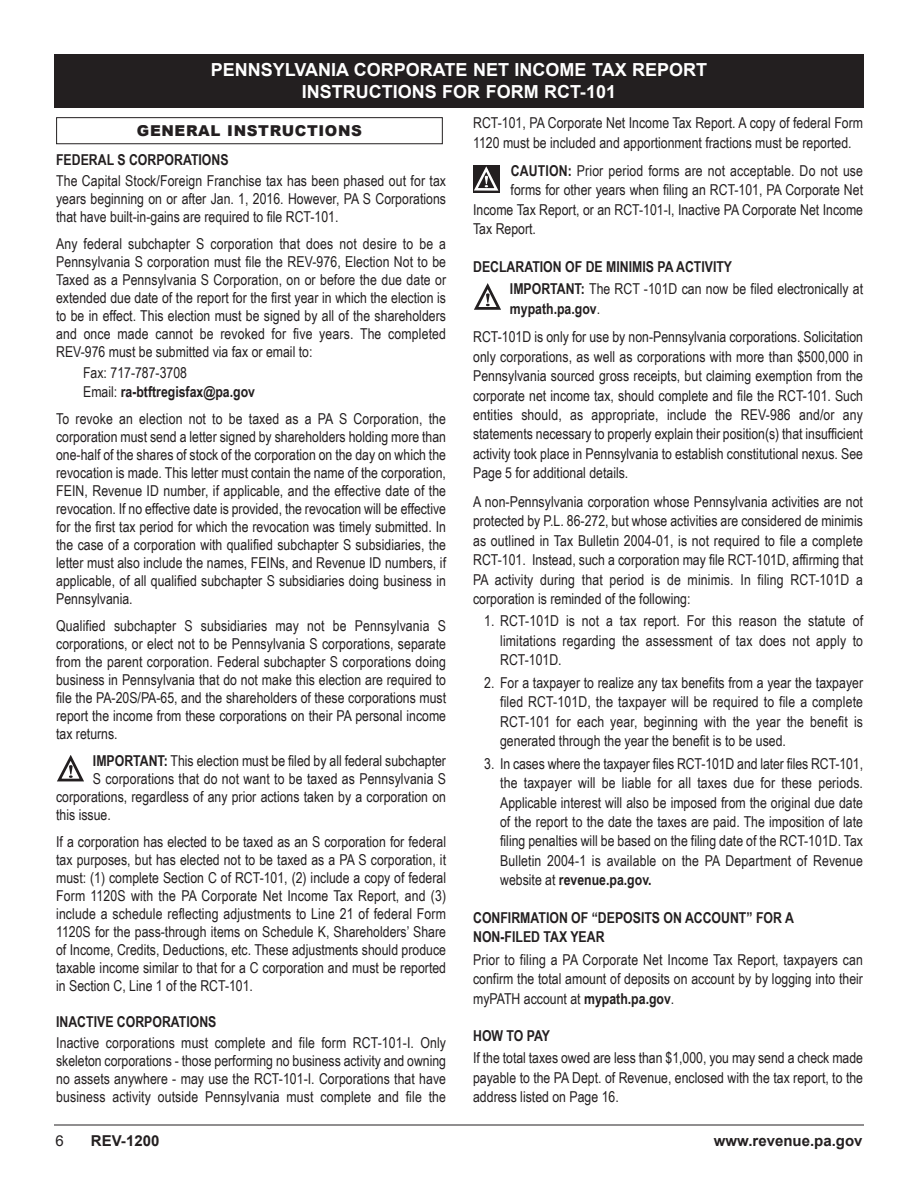
<style>
.page{position:relative;width:918px;height:1188px;background:#fff}
.page>*{position:absolute;margin:0;border:0;box-sizing:border-box;transform-origin:0 0}
.t1{font:700 18px "Arial";color:#fff}
.t2{font:15px/18px "Arial Narrow";color:#231f20;text-align:justify}
.t3{font:700 15px/19.5px "Arial Narrow";color:#231f20}
.t4{font:700 15px "Arial";color:#231f20}
.t5{font:900 15px "Arial";letter-spacing:.04em;color:#231f20}
.t6{font:15px "Arial";color:#231f20}
.s1{font-weight:700}
</style>
<div class="page">
<div style="left:56px;top:117px;width:387px;height:27px;border:1px solid #231f20"></div>
<svg style="left:57px;top:755px;width:27px;height:27px"></svg>
<div style="left:473px;top:165px;width:27px;height:27px;background:#231f20"></div>
<svg style="left:474px;top:166px;width:25px;height:25px"></svg>
<svg style="left:474px;top:283px;width:27px;height:27px"></svg>
<div style="left:54px;top:54px;width:810px;height:54px;background:#231f20"></div>
<hr style="left:54px;top:1125px;width:810px;height:1px;background:#231f20">
<p class="t1" style="left:211px;top:60px;width:498px">PENNSYLVANIA CORPORATE NET INCOME TAX REPORT</p>
<p class="t1" style="left:302px;top:82px;width:316px">INSTRUCTIONS FOR FORM RCT-101</p>
<p class="t5" style="left:137px;top:119px;width:226px">GENERAL INSTRUCTIONS</p>
<p class="t3" style="left:56px;top:150px;width:174px">FEDERAL S CORPORATIONS</p>
<p class="t2" style="left:56px;top:172px;width:391px">The Capital Stock/Foreign Franchise tax has been phased out for tax years beginning on or after Jan. 1, 2016. However, PA S Corporations that have built-in-gains are required to file RCT-101.</p>
<p class="t2" style="left:56px;top:235px;width:391px">Any federal subchapter S corporation that does not desire to be a Pennsylvania S corporation must file the REV-976, Election Not to be Taxed as a Pennsylvania S Corporation, on or before the due date or extended due date of the report for the first year in which the election is to be in effect. This election must be signed by all of the shareholders and once made cannot be revoked for five years. The completed REV-976 must be submitted via fax or email to:</p>
<p class="t2" style="left:83px;top:364px;width:173px">Fax: 717-787-3708<br>Email: <span class="s1">ra-btftregisfax@pa.gov</span></p>
<p class="t2" style="left:56px;top:409px;width:391px">To revoke an election not to be taxed as a PA S Corporation, the corporation must send a letter signed by shareholders holding more than one-half of the shares of stock of the corporation on the day on which the revocation is made. This letter must contain the name of the corporation, FEIN, Revenue ID number, if applicable, and the effective date of the revocation. If no effective date is provided, the revocation will be effective for the first tax period for which the revocation was timely submitted. In the case of a corporation with qualified subchapter S subsidiaries, the letter must also include the names, FEINs, and Revenue ID numbers, if applicable, of all qualified subchapter S subsidiaries doing business in Pennsylvania.</p>
<p class="t2" style="left:56px;top:616px;width:391px">Qualified subchapter S subsidiaries may not be Pennsylvania S corporations, or elect not to be Pennsylvania S corporations, separate from the parent corporation. Federal subchapter S corporations doing business in Pennsylvania that do not make this election are required to file the PA-20S/PA-65, and the shareholders of these corporations must report the income from these corporations on their PA personal income tax returns.</p>
<p class="t2" style="left:93px;top:752px;width:355px"><span class="s1">IMPORTANT:</span> This election must be filed by all federal subchapter</p>
<p class="t2" style="left:93px;top:770px;width:355px">S corporations that do not want to be taxed as Pennsylvania S</p>
<p class="t2" style="left:56px;top:788px;width:391px">corporations, regardless of any prior actions taken by a corporation on</p>
<p class="t2" style="left:56px;top:806px;width:56px">this issue.</p>
<p class="t2" style="left:56px;top:833px;width:391px">If a corporation has elected to be taxed as an S corporation for federal tax purposes, but has elected not to be taxed as a PA S corporation, it must: (1) complete Section C of RCT-101, (2) include a copy of federal Form 1120S with the PA Corporate Net Income Tax Report, and (3) include a schedule reflecting adjustments to Line 21 of federal Form 1120S for the pass-through items on Schedule K, Shareholders’ Share of Income, Credits, Deductions, etc. These adjustments should produce taxable income similar to that for a C corporation and must be reported in Section C, Line 1 of the RCT-101.</p>
<p class="t3" style="left:56px;top:1012px;width:162px">INACTIVE CORPORATIONS</p>
<p class="t2" style="left:56px;top:1034px;width:391px">Inactive corporations must complete and file form RCT-101-I. Only skeleton corporations - those performing no business activity and owning no assets anywhere - may use the RCT-101-I. Corporations that have business activity outside Pennsylvania must complete and file the</p>
<p class="t2" style="left:473px;top:113px;width:391px;line-height:19.5px">RCT-101, PA Corporate Net Income Tax Report. A copy of federal Form<br>1120 must be included and apportionment fractions must be reported.</p>
<p class="t2" style="left:511px;top:162px;width:354px"><span class="s1">CAUTION:</span> Prior period forms are not acceptable. Do not use</p>
<p class="t2" style="left:511px;top:181px;width:354px">forms for other years when filing an RCT-101, PA Corporate Net</p>
<p class="t2" style="left:473px;top:200px;width:391px">Income Tax Report, or an RCT-101-I, Inactive PA Corporate Net Income</p>
<p class="t2" style="left:473px;top:220px;width:64px">Tax Report.</p>
<p class="t3" style="left:473px;top:257px;width:261px">DECLARATION OF DE MINIMIS PA ACTIVITY</p>
<p class="t2" style="left:510px;top:279px;width:355px;line-height:19.5px"><span class="s1">IMPORTANT:</span> The RCT -101D can now be filed electronically at <span class="s1">mypath.pa.gov</span>.</p>
<p class="t2" style="left:473px;top:327px;width:391px;line-height:19.5px">RCT-101D is only for use by non-Pennsylvania corporations. Solicitation only corporations, as well as corporations with more than $500,000 in Pennsylvania sourced gross receipts, but claiming exemption from the corporate net income tax, should complete and file the RCT-101. Such entities should, as appropriate, include the REV-986 and/or any statements necessary to properly explain their position(s) that insufficient activity took place in Pennsylvania to establish constitutional nexus. See Page 5 for additional details.</p>
<p class="t2" style="left:473px;top:492px;width:391px;line-height:19.5px">A non-Pennsylvania corporation whose Pennsylvania activities are not protected by P.L. 86-272, but whose activities are considered de minimis as outlined in Tax Bulletin 2004-01, is not required to file a complete RCT-101. Instead, such a corporation may file RCT-101D, affirming that PA activity during that period is de minimis. In filing RCT-101D a corporation is reminded of the following:</p>
<p class="t2" style="left:500px;top:611px;width:364px;line-height:19.5px;text-indent:-16px">1. RCT-101D is not a tax report. For this reason the statute of limitations regarding the assessment of tax does not apply to RCT-101D.</p>
<p class="t2" style="left:500px;top:673px;width:364px;line-height:19.5px;text-indent:-16px">2. For a taxpayer to realize any tax benefits from a year the taxpayer filed RCT-101D, the taxpayer will be required to file a complete RCT-101 for each year, beginning with the year the benefit is generated through the year the benefit is to be used.</p>
<p class="t2" style="left:500px;top:753px;width:364px;line-height:19.5px;text-indent:-16px">3. In cases where the taxpayer files RCT-101D and later files RCT-101, the taxpayer will be liable for all taxes due for these periods.<br>Applicable interest will also be imposed from the original due date of the report to the date the taxes are paid. The imposition of late filing penalties will be based on the filing date of the RCT-101D. Tax Bulletin 2004-1 is available on the PA Department of Revenue website at <span class="s1">revenue.pa.gov.</span></p>
<p class="t3" style="left:473px;top:908px;width:322px">CONFIRMATION OF “DEPOSITS ON ACCOUNT” FOR A<br>NON-FILED TAX YEAR</p>
<p class="t2" style="left:473px;top:949px;width:391px;line-height:19.5px">Prior to filing a PA Corporate Net Income Tax Report, taxpayers can confirm the total amount of deposits on account by by logging into their myPATH account at <span class="s1">mypath.pa.gov</span>.</p>
<p class="t3" style="left:473px;top:1026px;width:79px">HOW TO PAY</p>
<p class="t2" style="left:473px;top:1048px;width:391px;line-height:19.5px">If the total taxes owed are less than $1,000, you may send a check made payable to the PA Dept. of Revenue, enclosed with the tax report, to the address listed on Page 16.</p>
<p class="t6" style="left:56px;top:1133px;width:10px">6</p>
<p class="t4" style="left:91px;top:1133px;width:70px">REV-1200</p>
<p class="t4" style="left:714px;top:1133px;width:150px">www.revenue.pa.gov</p>
</div>
